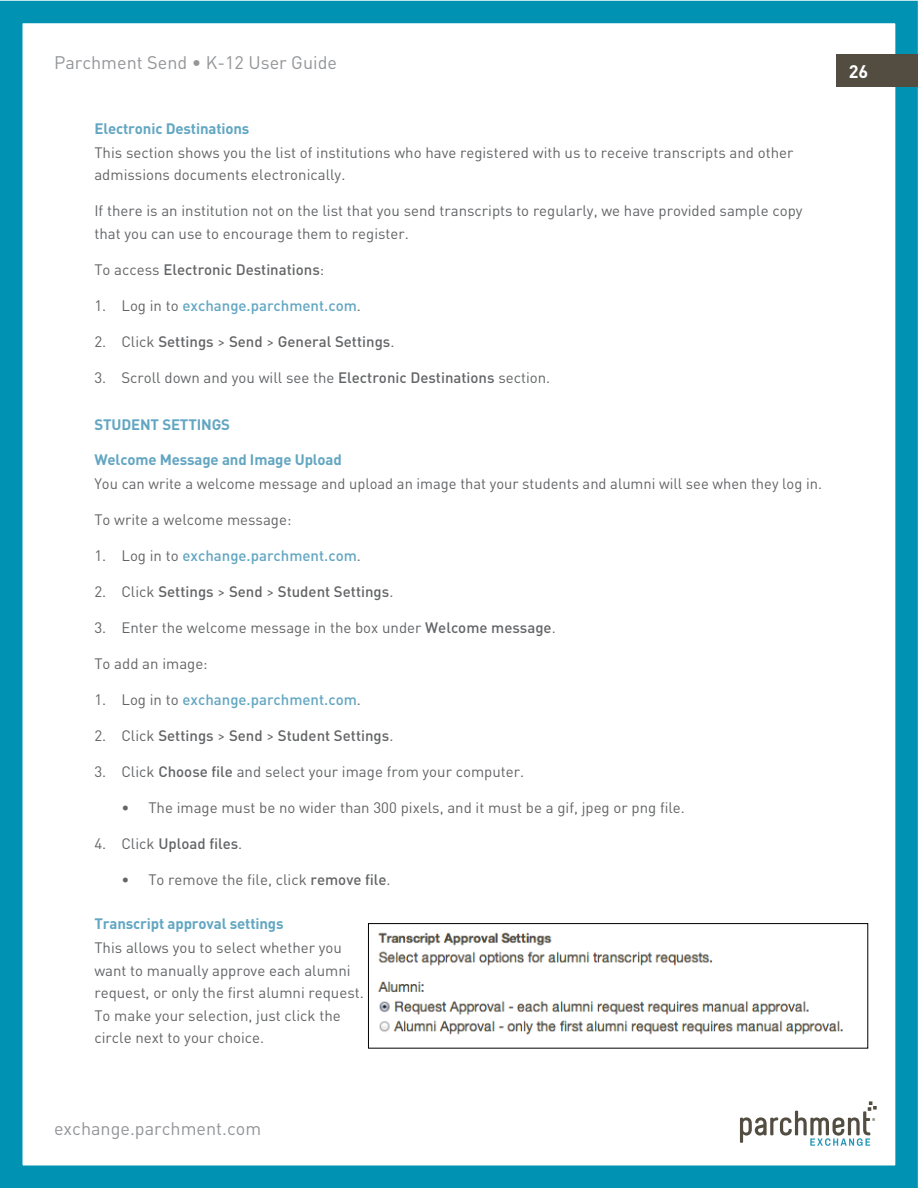
<style>
.page{position:relative;width:918px;height:1188px;background:#fff}
.page>*{position:absolute;margin:0;border:0;box-sizing:border-box;transform-origin:0 0}
.t1{font:18px "DIN";color:#939598}
.t2{font:700 18px "DIN";color:#fff}
.t3{font:15px/22.5px "DIN";color:#636466}
.t4{font:500 15px "DIN";color:#636466}
.t5{font:500 15px "DIN";color:#62a6c2}
.t6{font:700 15px "DIN";letter-spacing:-.01em;color:#62a6c2}
.s1{font-weight:400}
.s2{font-weight:400;color:#636466}
.s3{font-weight:500}
</style>
<div class="page">
<div style="left:0;top:1px;width:918px;height:1187px;border:22px solid #0092b3"></div>
<div style="left:836px;top:54px;width:82px;height:32px;background:#524d40"></div>
<svg style="left:740px;top:1102px;width:137px;height:44px"></svg>
<img style="left:377px;top:932px;width:466px;height:103px">
<div style="left:368px;top:923px;width:500px;height:125px;border:1px solid #000"></div>
<p class="t1" style="left:54px;top:51px;width:285px">Parchment Send • K-12 User Guide</p>
<p class="t6" style="left:94px;top:119px;width:157px">Electronic Destinations</p>
<p class="t3" style="left:94px;top:141px;width:700px">This section shows you the list of institutions who have registered with us to receive transcripts and other admissions documents electronically.</p>
<p class="t3" style="left:94px;top:199px;width:710px">If there is an institution not on the list that you send transcripts to regularly, we have provided sample copy that you can use to encourage them to register.</p>
<p class="t4" style="left:94px;top:260px;width:231px"><span class="s1">To access</span> Electronic Destinations<span class="s1">:</span></p>
<p class="t5" style="left:94px;top:296px;width:268px"><span class="s2">1. Log in to</span> exchange.parchment.com<span class="s2">.</span></p>
<p class="t4" style="left:94px;top:332px;width:302px"><span class="s1">2. Click</span> Settings <span class="s1">&gt;</span> Send <span class="s1">&gt;</span> General Settings<span class="s1">.</span></p>
<p class="t3" style="left:94px;top:366px;width:457px">3. Scroll down and you will see the <span class="s3">Electronic Destinations</span> section.</p>
<p class="t6" style="left:94px;top:415px;width:137px">STUDENT SETTINGS</p>
<p class="t6" style="left:94px;top:449px;width:249px">Welcome Message and Image Upload</p>
<p class="t3" style="left:94px;top:472px;width:729px">You can write a welcome message and upload an image that your students and alumni will see when they log in.</p>
<p class="t3" style="left:94px;top:508px;width:199px">To write a welcome message:</p>
<p class="t5" style="left:94px;top:546px;width:268px"><span class="s2">1. Log in to</span> exchange.parchment.com<span class="s2">.</span></p>
<p class="t4" style="left:94px;top:582px;width:300px"><span class="s1">2. Click</span> Settings <span class="s1">&gt;</span> Send <span class="s1">&gt;</span> Student Settings<span class="s1">.</span></p>
<p class="t3" style="left:94px;top:616px;width:463px">3. Enter the welcome message in the box under <span class="s3">Welcome message</span>.</p>
<p class="t3" style="left:94px;top:652px;width:115px">To add an image:</p>
<p class="t5" style="left:94px;top:690px;width:268px"><span class="s2">1. Log in to</span> exchange.parchment.com<span class="s2">.</span></p>
<p class="t4" style="left:94px;top:726px;width:300px"><span class="s1">2. Click</span> Settings <span class="s1">&gt;</span> Send <span class="s1">&gt;</span> Student Settings<span class="s1">.</span></p>
<p class="t3" style="left:94px;top:760px;width:431px">3. Click <span class="s3">Choose file</span> and select your image from your computer.</p>
<p class="t3" style="left:121px;top:796px;width:565px">• The image must be no wider than 300 pixels, and it must be a gif, jpeg or png file.</p>
<p class="t4" style="left:94px;top:834px;width:149px"><span class="s1">4. Click</span> Upload files<span class="s1">.</span></p>
<p class="t3" style="left:121px;top:868px;width:271px">• To remove the file, click <span class="s3">remove file</span>.</p>
<p class="t6" style="left:94px;top:914px;width:191px">Transcript approval settings</p>
<p class="t3" style="left:94px;top:936px;width:271px">This allows you to select whether you want to manually approve each alumni request, or only the first alumni request.<br>To make your selection, just click the circle next to your choice.</p>
<p class="t2" style="left:849px;top:60px;width:21px">26</p>
<p class="t1" style="left:54px;top:1118px;width:209px">exchange.parchment.com</p>
</div>
